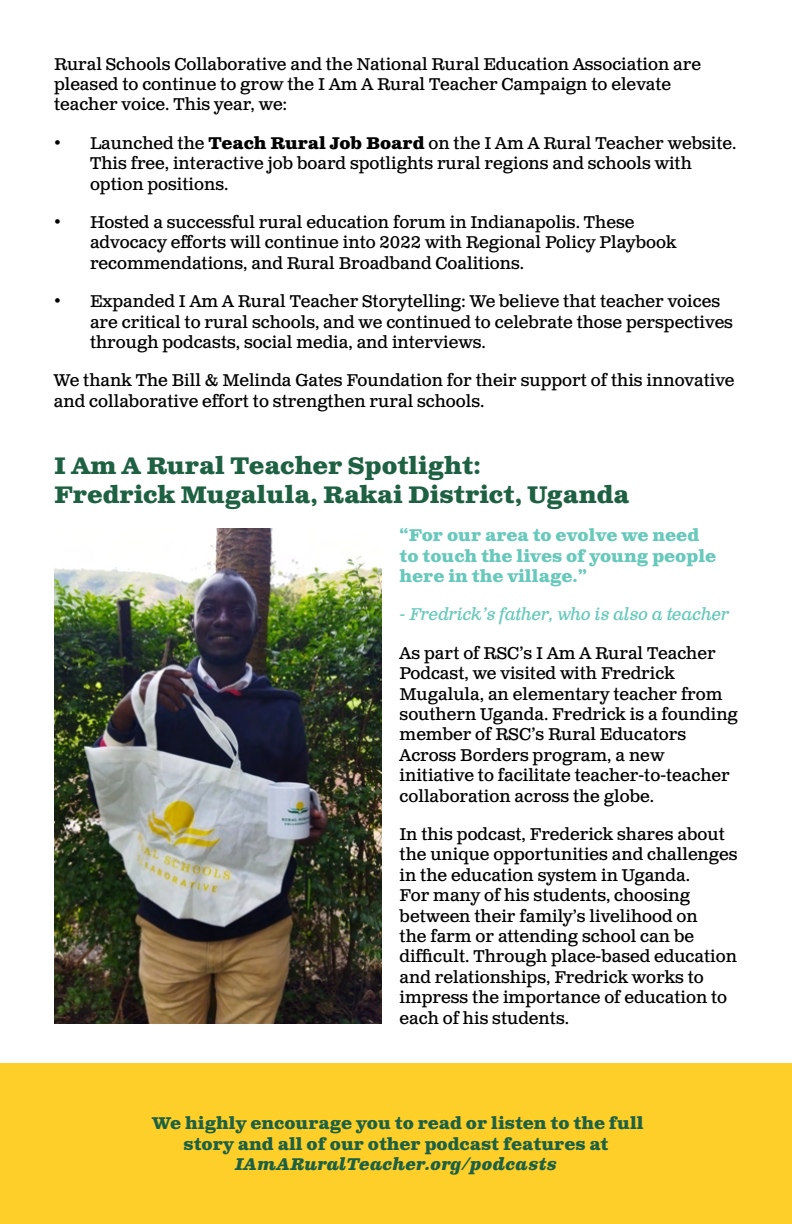
<style>
.page{position:relative;width:792px;height:1224px;background:#fff}
.page>*{position:absolute;margin:0;border:0;box-sizing:border-box;transform-origin:0 0}
.t1{font:700 24px/28.8px "Clarendon Text Pro";color:#1e6142}
.t2{font:17px/20.4px "Clarendon Text Pro";color:#000}
.t3{font:700 17px/20.4px "Clarendon Text Pro";color:#1e6142;text-align:center}
.t4{font:700 17px/20.4px "Clarendon Text Pro";color:#67c9bb}
.t5{font:italic 17px "Clarendon Text Pro";letter-spacing:-.02em;color:#67c9bb}
.t6{font:italic 700 17px "Clarendon Text Pro";color:#1e6142}
.s1{font-weight:700}
</style>
<div class="page">
<div style="left:0;top:1063px;width:792px;height:161px;background:#ffcf29"></div>
<img style="left:54px;top:528px;width:328px;height:496px">
<p class="t2" style="left:54px;top:54px;width:649px">Rural Schools Collaborative and the National Rural Education Association are pleased to continue to grow the I Am A Rural Teacher Campaign to elevate teacher voice. This year, we:</p>
<p class="t2" style="left:90px;top:134px;width:648px;text-indent:-36px">• Launched the <span class="s1">Teach Rural Job Board</span> on the I Am A Rural Teacher website.<br>This free, interactive job board spotlights rural regions and schools with option positions.</p>
<p class="t2" style="left:90px;top:213px;width:588px;text-indent:-36px">• Hosted a successful rural education forum in Indianapolis. These advocacy efforts will continue into 2022 with Regional Policy Playbook recommendations, and Rural Broadband Coalitions.</p>
<p class="t2" style="left:90px;top:292px;width:645px;text-indent:-36px">• Expanded I Am A Rural Teacher Storytelling: We believe that teacher voices are critical to rural schools, and we continued to celebrate those perspectives through podcasts, social media, and interviews.</p>
<p class="t2" style="left:54px;top:371px;width:682px">We thank The Bill &amp; Melinda Gates Foundation for their support of this innovative and collaborative effort to strengthen rural schools.</p>
<p class="t1" style="left:54px;top:453px;width:577px">I Am A Rural Teacher Spotlight:<br>Fredrick Mugalula, Rakai District, Uganda</p>
<p class="t4" style="left:400px;top:526px;width:318px">“For our area to evolve we need to touch the lives of young people here in the village.”</p>
<p class="t5" style="left:400px;top:604px;width:331px">- Fredrick’s father, who is also a teacher</p>
<p class="t2" style="left:400px;top:644px;width:340px">As part of RSC’s I Am A Rural Teacher Podcast, we visited with Fredrick Mugalula, an elementary teacher from southern Uganda. Fredrick is a founding member of RSC’s Rural Educators Across Borders program, a new initiative to facilitate teacher-to-teacher collaboration across the globe.</p>
<p class="t2" style="left:400px;top:825px;width:340px">In this podcast, Frederick shares about the unique opportunities and challenges in the education system in Uganda.<br>For many of his students, choosing between their family’s livelihood on<br>the farm or attending school can be difficult. Through place-based education and relationships, Fredrick works to impress the importance of education to each of his students.</p>
<p class="t3" style="left:152px;top:1114px;width:493px">We highly encourage you to read or listen to the full story and all of our other podcast features at</p>
<p class="t6" style="left:235px;top:1154px;width:323px">IAmARuralTeacher.org/podcasts</p>
</div>
